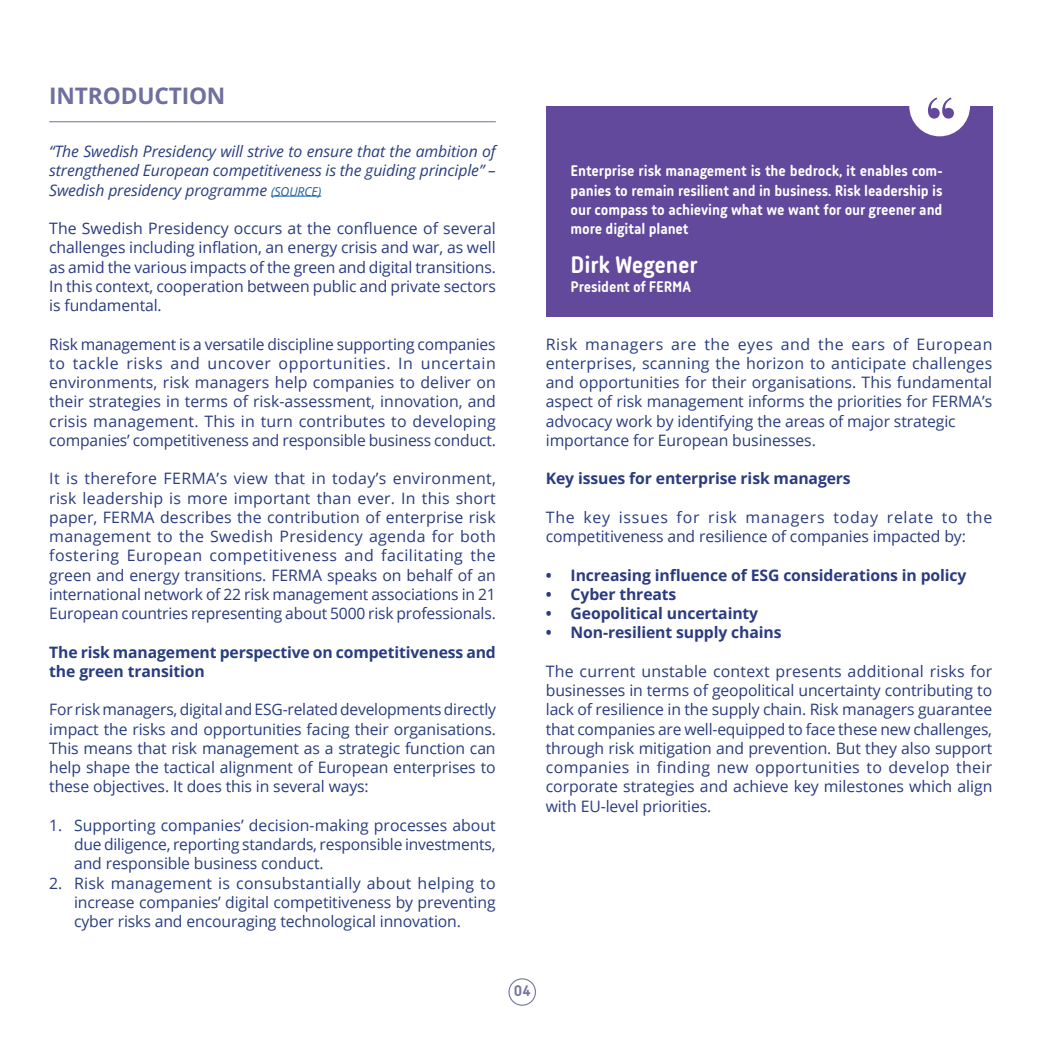
<style>
.page{position:relative;width:1042px;height:1042px;background:#fff}
.page>*{position:absolute;margin:0;border:0;box-sizing:border-box;transform-origin:0 0}
.H3_-_box{font:700 24.5px "Korb";letter-spacing:-.005em;color:#fff}
.t1{font:700 22.75px "Open Sans";letter-spacing:-.01em;color:#6f6fa0}
.Body{font:15.75px/19.2px "Open Sans";letter-spacing:-.01em;color:#2a3b7f;text-align:justify}
.Body_puces{font:15.75px/19.2px "Open Sans";letter-spacing:-.01em;color:#283d7f;text-align:justify}
.Body_puces-2{font:15.75px/19.2px "Open Sans";letter-spacing:-.01em;color:#2a3b7f}
.Puces_box{font:700 15.75px/19.2px "Korb";letter-spacing:-.005em;color:#fff;text-align:justify}
.t2{font:italic 15.75px/19.2px "Open Sans";letter-spacing:-.01em;color:#283d7f;text-align:justify}
.Body-2{font:700 15.75px "Open Sans";letter-spacing:-.01em;color:#2a3b7f}
.Body-3{font:700 15.75px/19.2px "Open Sans";letter-spacing:-.01em;color:#283d7f}
.Body-4{font:15.75px "Open Sans";letter-spacing:-.01em;color:#283d7f}
.H3_-_box-2{font:700 15.75px "Korb";letter-spacing:-.005em;color:#fff}
.t3{font:700 15.75px "Korb";color:#7574a4}
.s1{font-size:12.25px;color:#175d9e}
</style>
<div class="page">
<div style="left:508px;top:978px;width:28px;height:28px;border:1px solid #7574a4;border-radius:50%"></div>
<hr style="left:49px;top:121px;width:447px;height:1px;background:#6f6fa0">
<hr style="left:271px;top:196px;width:50px;height:1px;background:#175d9e">
<div style="left:546px;top:106px;width:446px;height:211px;background:#63499c"></div>
<div style="left:909px;top:76px;width:61px;height:60px;background:#fff;border-radius:50%"></div>
<svg style="left:928px;top:97px;width:26px;height:22px"></svg>
<h1 class="t1" style="left:49px;top:80px;width:178px">INTRODUCTION</h1>
<h2 class="t2" style="left:49px;top:141px;width:448px">“The Swedish Presidency will strive to ensure that the ambition of strengthened European competitiveness is the guiding principle” – Swedish presidency programme <span class="s1">(SOURCE)</span></h2>
<p class="Body" style="left:49px;top:218px;width:448px">The Swedish Presidency occurs at the confluence of several challenges including inflation, an energy crisis and war, as well as amid the various impacts of the green and digital transitions.</p>
<p class="Body" style="left:49px;top:276px;width:448px">In this context, cooperation between public and private sectors is fundamental.</p>
<p class="Body" style="left:49px;top:334px;width:448px">Risk management is a versatile discipline supporting companies to tackle risks and uncover opportunities. In uncertain environments, risk managers help companies to deliver on their strategies in terms of risk-assessment, innovation, and crisis management. This in turn contributes to developing companies’ competitiveness and responsible business conduct.</p>
<p class="Body" style="left:49px;top:468px;width:448px">It is therefore FERMA’s view that in today’s environment, risk leadership is more important than ever. In this short paper, FERMA describes the contribution of enterprise risk management to the Swedish Presidency agenda for both fostering European competitiveness and facilitating the green and energy transitions. FERMA speaks on behalf of an international network of 22 risk management associations in 21<br>European countries representing about 5000 risk professionals.</p>
<p class="Body-3" style="left:49px;top:642px;width:448px">The risk management perspective on competitiveness and the green transition</p>
<p class="Body_puces" style="left:49px;top:699px;width:448px">For risk managers, digital and ESG-related developments directly impact the risks and opportunities facing their organisations.<br>This means that risk management as a strategic function can help shape the tactical alignment of European enterprises to these objectives. It does this in several ways:</p>
<p class="Body_puces" style="left:74px;top:815px;width:423px;text-indent:-25px">1. Supporting companies’ decision-making processes about due diligence, reporting standards, responsible investments, and responsible business conduct.</p>
<p class="Body_puces" style="left:74px;top:873px;width:423px;text-indent:-25px">2. Risk management is consubstantially about helping to increase companies’ digital competitiveness by preventing cyber risks and encouraging technological innovation.</p>
<p class="Puces_box" style="left:570px;top:161px;width:374px">Enterprise risk management is the bedrock, it enables com&shy;panies to remain resilient and in business. Risk leadership is our compass to achieving what we want for our greener and more digital planet</p>
<p class="H3_-_box" style="left:570px;top:250px;width:129px">Dirk Wegener</p>
<p class="H3_-_box-2" style="left:570px;top:277px;width:122px">President of FERMA</p>
<p class="Body_puces" style="left:546px;top:334px;width:448px">Risk managers are the eyes and the ears of European enterprises, scanning the horizon to anticipate challenges and opportunities for their organisations. This fundamental aspect of risk management informs the priorities for FERMA’s advocacy work by identifying the areas of major strategic</p>
<p class="Body-4" style="left:546px;top:429px;width:272px">importance for European businesses.</p>
<p class="Body-2" style="left:546px;top:468px;width:306px">Key issues for enterprise risk managers</p>
<p class="Body_puces-2" style="left:546px;top:507px;width:448px">The key issues for risk managers today relate to the competitiveness and resilience of companies impacted by:</p>
<p class="Body-2" style="left:546px;top:564px;width:422px">• Increasing influence of ESG considerations in policy</p>
<p class="Body-2" style="left:546px;top:583px;width:132px">• Cyber threats</p>
<p class="Body-2" style="left:546px;top:602px;width:214px">• Geopolitical uncertainty</p>
<p class="Body-2" style="left:546px;top:622px;width:237px">• Non-resilient supply chains</p>
<p class="Body_puces-2" style="left:546px;top:661px;width:448px;text-align:justify">The current unstable context presents additional risks for businesses in terms of geopolitical uncertainty contributing to lack of resilience in the supply chain. Risk managers guarantee that companies are well-equipped to face these new challenges, through risk mitigation and prevention. But they also support companies in finding new opportunities to develop their corporate strategies and achieve key milestones which align with EU-level priorities.</p>
<p class="t3" style="left:514px;top:982px;width:18px">04</p>
</div>
